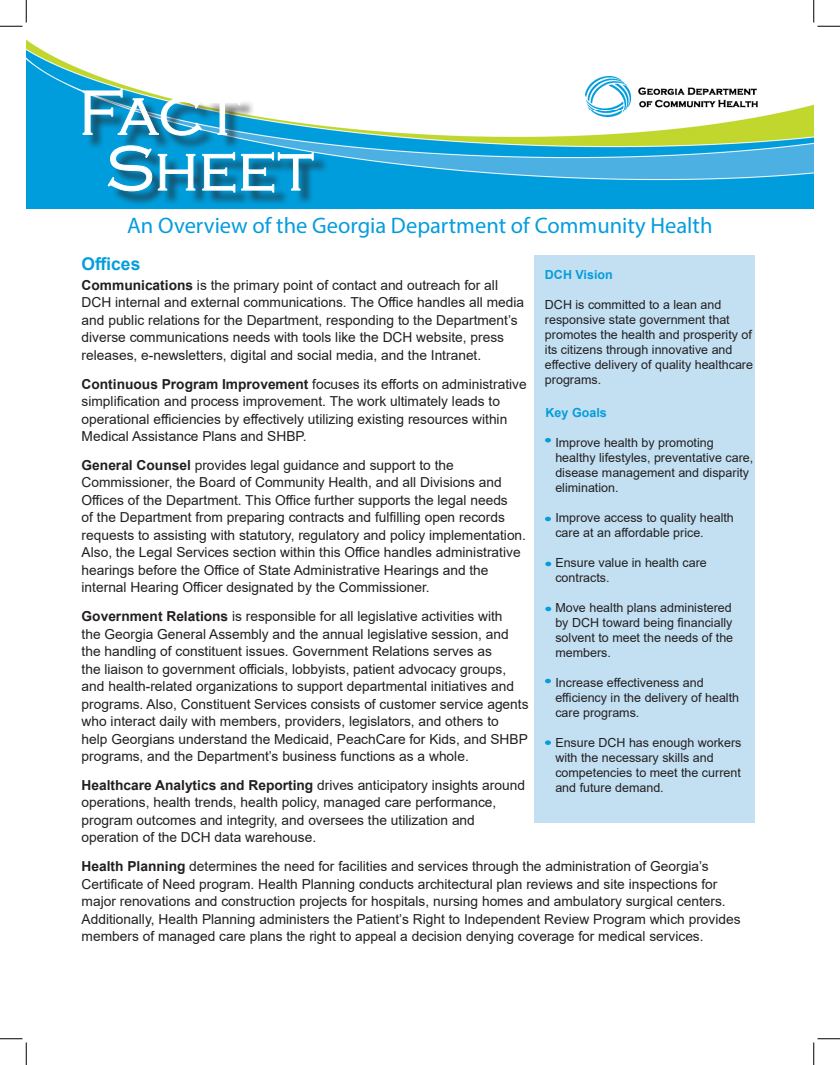
<style>
.page{position:relative;width:840px;height:1065px;background:#fff}
.page>*{position:absolute;margin:0;border:0;box-sizing:border-box;transform-origin:0 0}
.text{font:300 65.25px "Copperplate Gothic";color:#fff}
.t1{font:22.5px "Myriad Pro";color:#069ddc}
.Subhead{font:700 17.5px "Arial";color:#069ddc}
.text-2{font:13.75px/17.5px "Arial";color:#231f20}
.t2{font:12.5px/15px "Arial";color:#231f20}
.t3{font:700 12.5px "Arial";color:#069ddc}
.s1{font-weight:700}
</style>
<div class="page">
<img style="left:26px;top:39px;width:788px;height:169px">
<div style="left:85px;top:91px;width:170px;height:60px;background:#231f20;opacity:.75"></div>
<img style="left:83px;top:89px;width:157px;height:47px">
<div style="left:111px;top:147px;width:218px;height:60px;background:#231f20;opacity:.75"></div>
<svg style="left:108px;top:145px;width:44px;height:46px;background:#289ac8"></svg>
<svg style="left:158px;top:154px;width:37px;height:36px"></svg>
<svg style="left:202px;top:152px;width:33px;height:41px"></svg>
<svg style="left:241px;top:152px;width:73px;height:41px;background:#2697c5"></svg>
<img style="left:586px;top:77px;width:172px;height:39px">
<div style="left:535px;top:255px;width:220px;height:568px;background:#c2e0f2"></div>
<svg style="left:545px;top:438px;width:6px;height:5px"></svg>
<svg style="left:545px;top:517px;width:6px;height:4px"></svg>
<svg style="left:545px;top:607px;width:6px;height:4px"></svg>
<svg style="left:545px;top:679px;width:6px;height:4px"></svg>
<svg style="left:545px;top:740px;width:6px;height:5px"></svg>
<svg style="left:545px;top:562px;width:6px;height:4px"></svg>
<svg style="left:0;top:0;width:27px;height:27px"></svg>
<svg style="left:0;top:1039px;width:27px;height:26px"></svg>
<svg style="left:814px;top:0;width:26px;height:27px"></svg>
<svg style="left:814px;top:1039px;width:26px;height:26px"></svg>
<p class="text" style="left:78px;top:78px;width:164px">Fact</p>
<p class="text" style="left:106px;top:133px;width:210px">Sheet</p>
<p class="t1" style="left:127px;top:212px;width:587px">An Overview of the Georgia Department of Community Health</p>
<p class="Subhead" style="left:82px;top:251px;width:60px">Offices</p>
<p class="text-2" style="left:82px;top:276px;width:444px"><span class="s1">Communications</span> is the primary point of contact and outreach for all DCH internal and external communications. The Office handles all media and public relations for the Department, responding to the Department’s diverse communications needs with tools like the DCH website, press releases, e-newsletters, digital and social media, and the Intranet.</p>
<p class="text-2" style="left:82px;top:375px;width:447px"><span class="s1">Continuous Program Improvement</span> focuses its efforts on administrative simplification and process improvement. The work ultimately leads to operational efficiencies by effectively utilizing existing resources within Medical Assistance Plans and SHBP.</p>
<p class="text-2" style="left:82px;top:456px;width:446px"><span class="s1">General Counsel</span> provides legal guidance and support to the Commissioner, the Board of Community Health, and all Divisions and Offices of the Department. This Office further supports the legal needs<br>of the Department from preparing contracts and fulfilling open records requests to assisting with statutory, regulatory and policy implementation.<br>Also, the Legal Services section within this Office handles administrative hearings before the Office of State Administrative Hearings and the internal Hearing Officer designated by the Commissioner.</p>
<p class="text-2" style="left:82px;top:607px;width:449px"><span class="s1">Government Relations</span> is responsible for all legislative activities with<br>the Georgia General Assembly and the annual legislative session, and the handling of constituent issues. Government Relations serves as<br>the liaison to government officials, lobbyists, patient advocacy groups, and health-related organizations to support departmental initiatives and programs. Also, Constituent Services consists of customer service agents who interact daily with members, providers, legislators, and others to<br>help Georgians understand the Medicaid, PeachCare for Kids, and SHBP programs, and the Department’s business functions as a whole.</p>
<p class="text-2" style="left:82px;top:776px;width:445px"><span class="s1">Healthcare Analytics and Reporting</span> drives anticipatory insights around operations, health trends, health policy, managed care performance, program outcomes and integrity, and oversees the utilization and operation of the DCH data warehouse.</p>
<p class="text-2" style="left:82px;top:857px;width:661px"><span class="s1">Health Planning</span> determines the need for facilities and services through the administration of Georgia’s Certificate of Need program. Health Planning conducts architectural plan reviews and site inspections for major renovations and construction projects for hospitals, nursing homes and ambulatory surgical centers.<br>Additionally, Health Planning administers the Patient’s Right to Independent Review Program which provides members of managed care plans the right to appeal a decision denying coverage for medical services.</p>
<p class="t3" style="left:545px;top:266px;width:69px">DCH Vision</p>
<p class="t2" style="left:545px;top:297px;width:178px">DCH is committed to a lean and</p>
<p class="t2" style="left:545px;top:312px;width:186px">responsive state government that</p>
<p class="t2" style="left:545px;top:327px;width:210px">promotes the health and prosperity of its citizens through innovative and effective delivery of quality healthcare programs.</p>
<p class="t3" style="left:546px;top:404px;width:63px">Key Goals</p>
<p class="t2" style="left:555px;top:435px;width:199px">Improve health by promoting healthy lifestyles, preventative care, disease management and disparity</p>
<p class="t2" style="left:555px;top:480px;width:65px">elimination.</p>
<p class="t2" style="left:555px;top:510px;width:180px">Improve access to quality health care at an affordable price.</p>
<p class="t2" style="left:555px;top:555px;width:153px">Ensure value in health care</p>
<p class="t2" style="left:555px;top:570px;width:56px">contracts.</p>
<p class="t2" style="left:555px;top:600px;width:178px">Move health plans administered</p>
<p class="t2" style="left:555px;top:615px;width:179px;text-align:justify">by DCH toward being financially solvent to meet the needs of the members.</p>
<p class="t2" style="left:555px;top:675px;width:150px">Increase effectiveness and</p>
<p class="t2" style="left:555px;top:690px;width:185px">efficiency in the delivery of health care programs.</p>
<p class="t2" style="left:555px;top:735px;width:188px">Ensure DCH has enough workers with the necessary skills and</p>
<p class="t2" style="left:555px;top:765px;width:187px">competencies to meet the current and future demand.</p>
</div>
